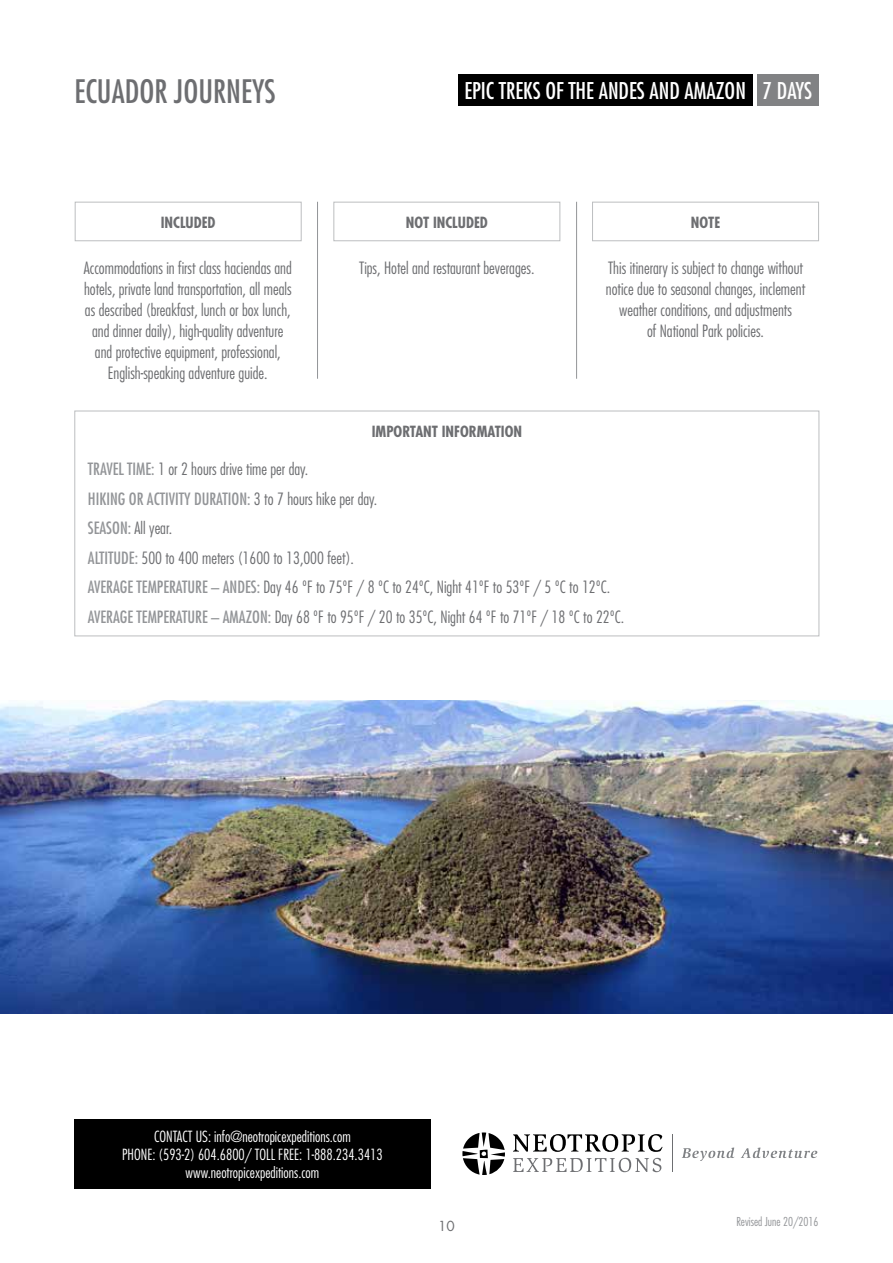
<style>
.page{position:relative;width:893px;height:1263px;background:#fff}
.page>*{position:absolute;margin:0;border:0;box-sizing:border-box;transform-origin:0 0}
.t1{font:condensed 31.5px "Futura Std";color:#6d6e71}
.t2{font:condensed 22.5px "Futura Std";color:#fff}
.t3{font:300 condensed 16.5px/21px "Futura Std";color:#6d6e71;text-align:center}
.t4{font:300 condensed 15px/18px "Futura Std";color:#fff;text-align:center}
.t5{font:700 condensed 15px "Futura Std";color:#6d6e71}
.t6{font:13.5px "Futura Std";color:#6d6e71}
.t7{font:300 condensed 12px "Futura Std";color:#939598}
.s1{font-weight:400;color:#939598}
</style>
<div class="page">
<div style="left:74px;top:411px;width:745px;height:225px;border:1px solid #bcbec0"></div>
<div style="left:75px;top:202px;width:227px;height:39px;border:1px solid #bcbec0"></div>
<div style="left:333px;top:202px;width:227px;height:39px;border:1px solid #bcbec0"></div>
<div style="left:592px;top:202px;width:227px;height:39px;border:1px solid #bcbec0"></div>
<hr style="left:317px;top:202px;width:1px;height:177px;background:#939598">
<hr style="left:576px;top:202px;width:1px;height:177px;background:#939598">
<div style="left:74px;top:1119px;width:357px;height:69px;background:#000"></div>
<svg style="left:462px;top:1132px;width:43px;height:43px"></svg>
<svg style="left:513px;top:1134px;width:150px;height:18px"></svg>
<svg style="left:513px;top:1158px;width:148px;height:14px"></svg>
<svg style="left:682px;top:1147px;width:52px;height:14px"></svg>
<svg style="left:741px;top:1147px;width:76px;height:11px"></svg>
<hr style="left:672px;top:1134px;width:1px;height:38px;background:#6d6e71">
<div style="left:458px;top:74px;width:294px;height:32px;background:#000"></div>
<div style="left:757px;top:74px;width:62px;height:32px;background:#818284"></div>
<img style="left:0;top:700px;width:893px;height:314px">
<h1 class="t1" style="left:74px;top:73px;width:203px">ECUADOR JOURNEYS</h1>
<h2 class="t2" style="left:464px;top:78px;width:349px">EPIC TREKS OF THE ANDES AND AMAZON 7 days</h2>
<p class="t5" style="left:161px;top:213px;width:56px">INCLUDED</p>
<p class="t5" style="left:406px;top:213px;width:48px">NOT INCLUDED</p>
<p class="t5" style="left:691px;top:213px;width:31px">NOT E</p>
<p class="t3" style="left:84px;top:257px;width:210px">Accommodations in first class haciendas and hotels, private land transportation, all meals as described (breakfast, lunch or box lunch, and dinner daily), high-quality adventure and protective equipment, professional, English-speaking adventure guide.</p>
<p class="t3" style="left:359px;top:257px;width:177px">Tips, Hotel and restaurant beverages.</p>
<p class="t3" style="left:606px;top:257px;width:201px">This itinerary is subject to change without notice due to seasonal changes, inclement weather conditions, and adjustments<br>of National Park policies.</p>
<p class="t5" style="left:372px;top:422px;width:152px">IMPORTANT INFORMATION</p>
<p class="t3" style="left:88px;top:454px;width:538px;line-height:29.5px;text-align:left"><span class="s1">TRAVEL TIME:</span> 1 or 2 hours drive time per day.<br><span class="s1">HIKING OR ACTIVITY DURATION:</span> 3 to 7 hours hike per day.<br><span class="s1">SEASON:</span> All year.<br><span class="s1">ALTITUDE:</span> 500 to 400 meters (1600 to 13,000 feet).<br><span class="s1">AVERAGE TEMPERATURE – ANDES:</span> Day 46 ºF to 75ºF / 8 ºC to 24ºC, Night 41ºF to 53ºF / 5 ºC to 12ºC.<br><span class="s1">AVERAGE TEMPERATURE – AMAZON:</span> Day 68 ºF to 95ºF / 20 to 35ºC, Night 64 ºF to 71ºF / 18 ºC to 22ºC.</p>
<p class="t4" style="left:122px;top:1127px;width:262px">CONTACT US: info@neotropicexpeditions.com<br>PHONE: (593-2) 604.6800/ TOLL FREE: 1-888.234.3413 www.neotropicexpeditions.com</p>
<p class="t6" style="left:438px;top:1218px;width:18px">10</p>
<p class="t7" style="left:736px;top:1214px;width:84px">Revised June 20/2016</p>
</div>
